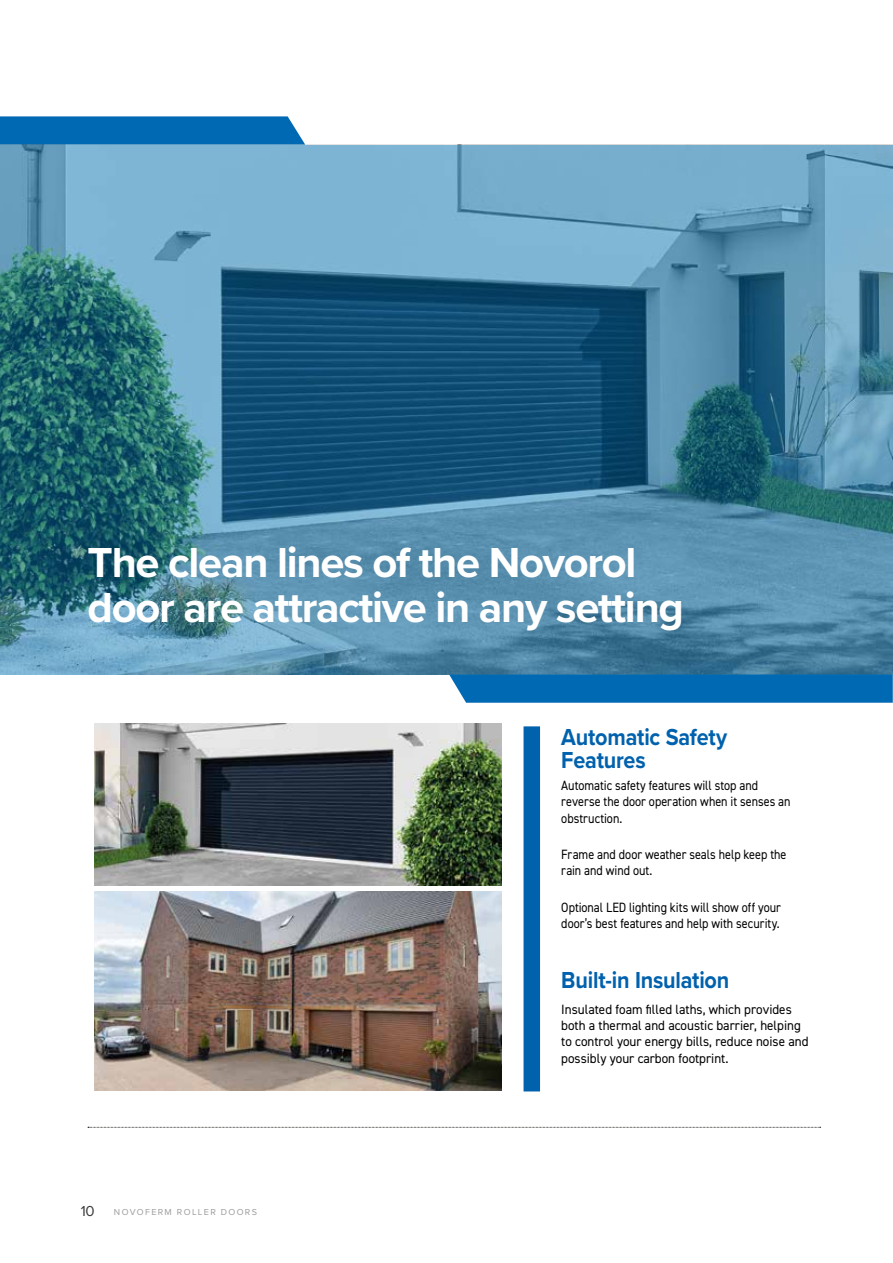
<style>
.page{position:relative;width:893px;height:1263px;background:#fff}
.page>*{position:absolute;margin:0;border:0;box-sizing:border-box;transform-origin:0 0}
.t1{font:700 43.5px/45px "Proxima Nova";letter-spacing:-.03em;color:#fff}
.t2{font:700 24px/22.5px "Proxima Nova";letter-spacing:-.01em;color:#0061ad;scale:.9 1}
.t3{font:15px "Proxima Nova";color:#3c3c3b}
.t4{font:13.5px/16.2px "DIN2014";color:#000;scale:.9 1}
.t5{font:13.5px/16.2px "DIN2014";color:#000}
.t6{font:9px "Proxima Nova";letter-spacing:.15em;color:#9d9d9c}
</style>
<div class="page">
<svg style="left:88px;top:1127px;width:733px;height:1px"></svg>
<svg style="left:449px;top:674px;width:444px;height:29px;background:#086db5"></svg>
<svg style="left:0;top:116px;width:305px;height:29px;background:#0d70b7"></svg>
<div style="left:524px;top:726px;width:16px;height:365px;background:#0061ad"></div>
<img style="left:95px;top:723px;width:407px;height:162px">
<img style="left:95px;top:891px;width:407px;height:199px">
<svg style="left:0;top:145px;width:893px;height:529px;background:#4983a0"></svg>
<h1 class="t1" style="left:88px;top:543px;width:598px">The clean lines of the Novorol door are attractive in any setting</h1>
<h2 class="t2" style="left:561px;top:727px;width:186px">Automatic Safety<br>Features</h2>
<p class="t4" style="left:561px;top:778px;width:256px">Automatic safety features will stop and reverse the door operation when it senses an obstruction.</p>
<p class="t4" style="left:561px;top:847px;width:252px">Frame and door weather seals help keep the rain and wind out.</p>
<p class="t4" style="left:561px;top:900px;width:245px">Optional LED lighting kits will show off your door’s best features and help with security.</p>
<p class="t3" style="left:81px;top:1205px;width:15px">10</p>
<p class="t6" style="left:114px;top:1208px;width:145px">NOVOFERM ROLLER DOORS</p>
<h2 class="t2" style="left:561px;top:970px;width:188px">Built-in Insulation</h2>
<p class="t5" style="left:561px;top:1002px;width:249px">Insulated foam filled laths, which provides both a thermal and acoustic barrier, helping to control your energy bills, reduce noise and possibly your carbon footprint.</p>
</div>
